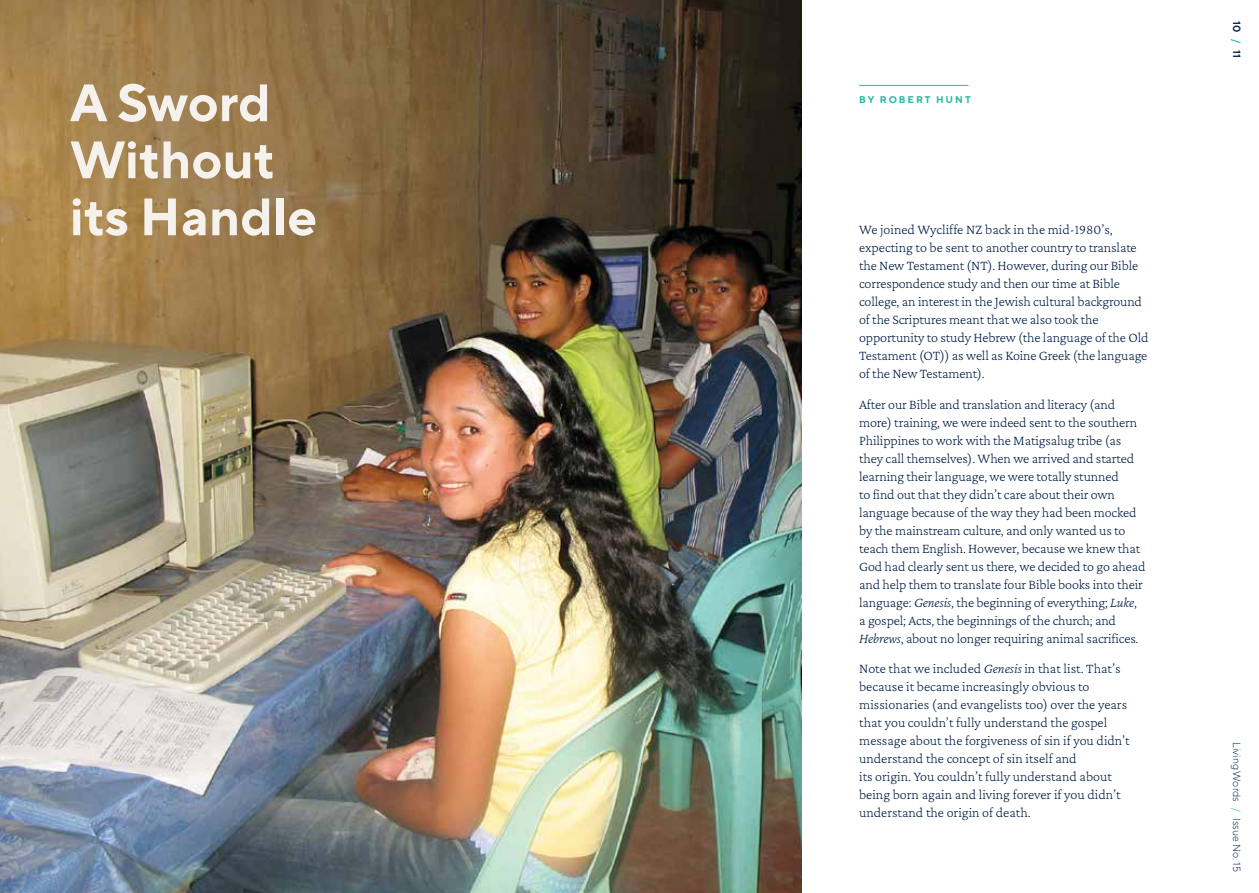
<style>
.page{position:relative;width:1259px;height:893px;background:#fff}
.page>*{position:absolute;margin:0;border:0;box-sizing:border-box;transform-origin:0 0}
.t1{font:700 52.5px/57px "TT Norms Pro";color:#f5f1ed}
.t2{font:200 14.25px/18px "Crimson Pro";letter-spacing:-.01em;color:#001e45}
.t3{font:300 10.5px "TT Norms Pro";color:#001e45}
.t4{font:600 10.5px "TT Norms Pro";color:#001e45}
.t5{font:700 9.75px "TT Norms Pro";letter-spacing:.2em;color:#28baa5}
.s1{font-style:italic}
.s2{color:#28baa5}
</style>
<div class="page">
<img style="left:0;top:0;width:801px;height:893px">
<hr style="left:859px;top:85px;width:109px;height:1px;background:#28baa5">
<h1 class="t1" style="left:70px;top:70px;width:202px">A Sword</h1>
<p class="t5" style="left:859px;top:92px;width:113px">BY ROBERT HUNT</p>
<h1 class="t1" style="left:70px;top:127px;width:249px">Without its Handle</h1>
<p class="t2" style="left:859px;top:220px;width:291px">We joined Wycliffe NZ back in the mid-1980’s, expecting to be sent to another country to translate the New Testament (NT). However, during our Bible correspondence study and then our time at Bible college, an interest in the Jewish cultural background of the Scriptures meant that we also took the opportunity to study Hebrew (the language of the Old Testament (OT)) as well as Koine Greek (the language of the New Testament).</p>
<p class="t2" style="left:859px;top:395px;width:288px">After our Bible and translation and literacy (and more) training, we were indeed sent to the southern Philippines to work with the Matigsalug tribe (as they call themselves). When we arrived and started learning their language, we were totally stunned<br>to find out that they didn’t care about their own language because of the way they had been mocked by the mainstream culture, and only wanted us to teach them English. However, because we knew that God had clearly sent us there, we decided to go ahead and help them to translate four Bible books into their language: <span class="s1">Genesis</span>, the beginning of everything; <span class="s1">Luke</span>, a gospel; Acts, the beginnings of the church; and <span class="s1">Hebrews</span>, about no longer requiring animal sacrifices.</p>
<p class="t2" style="left:859px;top:659px;width:272px">Note that we included <span class="s1">Genesis</span> in that list. That’s because it became increasingly obvious to missionaries (and evangelists too) over the years that you couldn’t fully understand the gospel message about the forgiveness of sin if you didn’t understand the concept of sin itself and<br>its origin. You couldn’t fully understand about being born again and living forever if you didn’t understand the origin of death.</p>
<p class="t4" style="left:1244px;top:21px;width:38px;rotate:90deg">10 <span class="s2">/</span> 11</p>
<p class="t3" style="left:1244px;top:742px;width:131px;rotate:90deg">Living Words <span class="s2">/</span> Issue No. 15</p>
</div>
